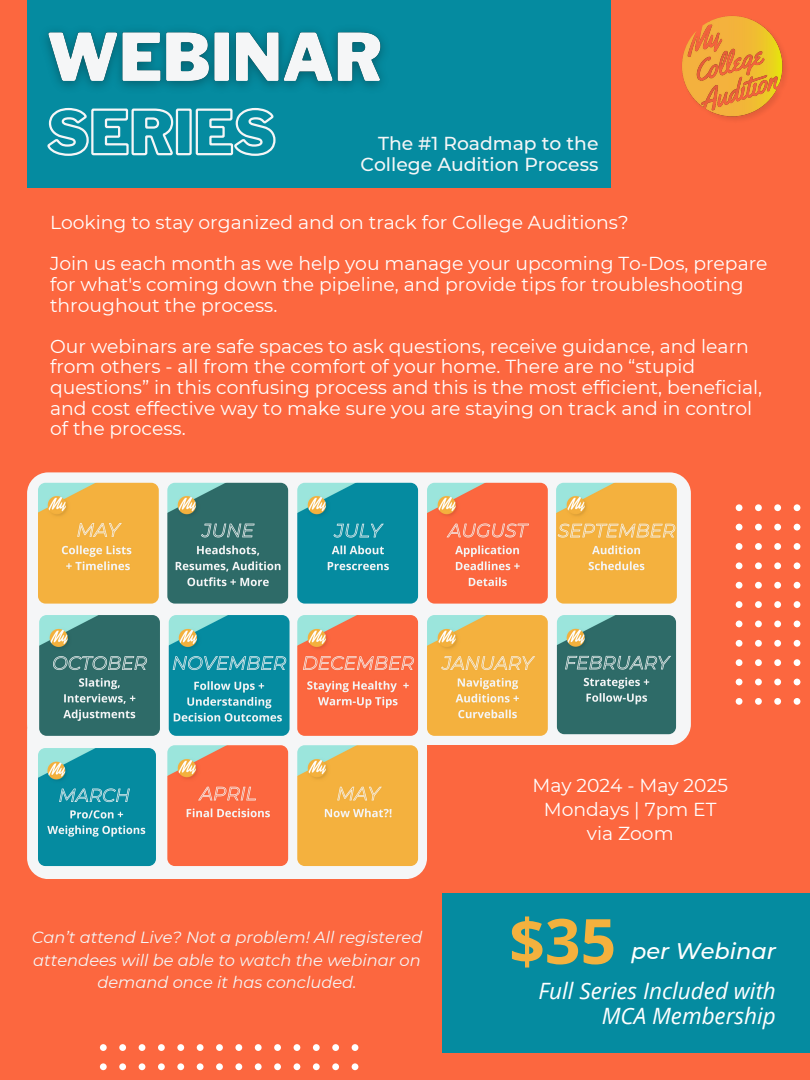
<style>
.page{position:relative;width:810px;height:1080px;background:#fc673f}
.page>*{position:absolute;margin:0;border:0;box-sizing:border-box;transform-origin:0 0}
.t1{font:700 62.5px "Open Sans";color:#f4b13e}
.t2{font:italic 22.5px/24.9px "Open Sans";color:#fff;text-align:right}
.t3{font:italic 500 22.5px "Montserrat";color:#fff}
.t4{font:18.75px/20.6px "Montserrat";color:#fff}
.t5{font:500 18.75px/20.6px "Montserrat";color:#f5f6f7;text-align:right}
.t6{font:italic 16.25px/22.5px "Montserrat";color:#f5f6f7;text-align:center}
</style>
<div class="page">
<div style="left:736px;top:698px;width:6px;height:7px;background:#fff;border-radius:50%"></div>
<svg style="left:736px;top:679px;width:6px;height:6px"></svg>
<div style="left:736px;top:659px;width:6px;height:7px;background:#fff;border-radius:50%"></div>
<div style="left:736px;top:640px;width:6px;height:7px;background:#fff;border-radius:50%"></div>
<div style="left:755px;top:698px;width:7px;height:7px;background:#fff;border-radius:50%"></div>
<div style="left:755px;top:679px;width:7px;height:6px;background:#fff;border-radius:50%"></div>
<div style="left:755px;top:659px;width:7px;height:7px;background:#fff;border-radius:50%"></div>
<div style="left:755px;top:640px;width:7px;height:7px;background:#fff;border-radius:50%"></div>
<div style="left:774px;top:698px;width:7px;height:7px;background:#fff;border-radius:50%"></div>
<div style="left:774px;top:679px;width:7px;height:6px;background:#fff;border-radius:50%"></div>
<div style="left:774px;top:659px;width:7px;height:7px;background:#fff;border-radius:50%"></div>
<div style="left:774px;top:640px;width:7px;height:7px;background:#fff;border-radius:50%"></div>
<div style="left:794px;top:698px;width:6px;height:7px;background:#fff;border-radius:50%"></div>
<svg style="left:794px;top:679px;width:6px;height:6px"></svg>
<div style="left:794px;top:659px;width:6px;height:7px;background:#fff;border-radius:50%"></div>
<div style="left:794px;top:640px;width:6px;height:7px;background:#fff;border-radius:50%"></div>
<svg style="left:736px;top:621px;width:6px;height:6px"></svg>
<div style="left:736px;top:601px;width:6px;height:7px;background:#fff;border-radius:50%"></div>
<div style="left:736px;top:582px;width:6px;height:7px;background:#fff;border-radius:50%"></div>
<div style="left:736px;top:562px;width:6px;height:7px;background:#fff;border-radius:50%"></div>
<div style="left:736px;top:543px;width:6px;height:7px;background:#fff;border-radius:50%"></div>
<div style="left:736px;top:524px;width:6px;height:7px;background:#fff;border-radius:50%"></div>
<div style="left:736px;top:504px;width:6px;height:7px;background:#fff;border-radius:50%"></div>
<div style="left:755px;top:621px;width:7px;height:6px;background:#fff;border-radius:50%"></div>
<div style="left:755px;top:601px;width:7px;height:7px;background:#fff;border-radius:50%"></div>
<div style="left:755px;top:582px;width:7px;height:7px;background:#fff;border-radius:50%"></div>
<div style="left:755px;top:562px;width:7px;height:7px;background:#fff;border-radius:50%"></div>
<div style="left:755px;top:543px;width:7px;height:7px;background:#fff;border-radius:50%"></div>
<div style="left:755px;top:524px;width:7px;height:7px;background:#fff;border-radius:50%"></div>
<div style="left:755px;top:504px;width:7px;height:7px;background:#fff;border-radius:50%"></div>
<div style="left:774px;top:621px;width:7px;height:6px;background:#fff;border-radius:50%"></div>
<div style="left:774px;top:601px;width:7px;height:7px;background:#fff;border-radius:50%"></div>
<div style="left:774px;top:582px;width:7px;height:7px;background:#fff;border-radius:50%"></div>
<div style="left:774px;top:562px;width:7px;height:7px;background:#fff;border-radius:50%"></div>
<div style="left:774px;top:543px;width:7px;height:7px;background:#fff;border-radius:50%"></div>
<div style="left:774px;top:524px;width:7px;height:7px;background:#fff;border-radius:50%"></div>
<div style="left:774px;top:504px;width:7px;height:7px;background:#fff;border-radius:50%"></div>
<svg style="left:794px;top:621px;width:6px;height:6px"></svg>
<div style="left:794px;top:601px;width:6px;height:7px;background:#fff;border-radius:50%"></div>
<div style="left:794px;top:582px;width:6px;height:7px;background:#fff;border-radius:50%"></div>
<div style="left:794px;top:562px;width:6px;height:7px;background:#fff;border-radius:50%"></div>
<div style="left:794px;top:543px;width:6px;height:7px;background:#fff;border-radius:50%"></div>
<div style="left:794px;top:524px;width:6px;height:7px;background:#fff;border-radius:50%"></div>
<div style="left:794px;top:504px;width:6px;height:7px;background:#fff;border-radius:50%"></div>
<div style="left:100px;top:1044px;width:7px;height:7px;background:#fff;border-radius:50%"></div>
<div style="left:119px;top:1044px;width:7px;height:7px;background:#fff;border-radius:50%"></div>
<div style="left:139px;top:1044px;width:6px;height:7px;background:#fff;border-radius:50%"></div>
<div style="left:158px;top:1044px;width:7px;height:7px;background:#fff;border-radius:50%"></div>
<div style="left:177px;top:1044px;width:7px;height:7px;background:#fff;border-radius:50%"></div>
<div style="left:197px;top:1044px;width:7px;height:7px;background:#fff;border-radius:50%"></div>
<div style="left:216px;top:1044px;width:7px;height:7px;background:#fff;border-radius:50%"></div>
<div style="left:100px;top:1063px;width:7px;height:7px;background:#fff;border-radius:50%"></div>
<div style="left:119px;top:1063px;width:7px;height:7px;background:#fff;border-radius:50%"></div>
<div style="left:139px;top:1063px;width:6px;height:7px;background:#fff;border-radius:50%"></div>
<div style="left:158px;top:1063px;width:7px;height:7px;background:#fff;border-radius:50%"></div>
<div style="left:177px;top:1063px;width:7px;height:7px;background:#fff;border-radius:50%"></div>
<div style="left:197px;top:1063px;width:7px;height:7px;background:#fff;border-radius:50%"></div>
<div style="left:216px;top:1063px;width:7px;height:7px;background:#fff;border-radius:50%"></div>
<div style="left:235px;top:1044px;width:7px;height:7px;background:#fff;border-radius:50%"></div>
<div style="left:255px;top:1044px;width:7px;height:7px;background:#fff;border-radius:50%"></div>
<div style="left:274px;top:1044px;width:7px;height:7px;background:#fff;border-radius:50%"></div>
<div style="left:294px;top:1044px;width:6px;height:7px;background:#fff;border-radius:50%"></div>
<div style="left:313px;top:1044px;width:7px;height:7px;background:#fff;border-radius:50%"></div>
<div style="left:332px;top:1044px;width:7px;height:7px;background:#fff;border-radius:50%"></div>
<div style="left:352px;top:1044px;width:6px;height:7px;background:#fff;border-radius:50%"></div>
<div style="left:235px;top:1063px;width:7px;height:7px;background:#fff;border-radius:50%"></div>
<div style="left:255px;top:1063px;width:7px;height:7px;background:#fff;border-radius:50%"></div>
<div style="left:274px;top:1063px;width:7px;height:7px;background:#fff;border-radius:50%"></div>
<div style="left:294px;top:1063px;width:6px;height:7px;background:#fff;border-radius:50%"></div>
<div style="left:313px;top:1063px;width:7px;height:7px;background:#fff;border-radius:50%"></div>
<div style="left:332px;top:1063px;width:7px;height:7px;background:#fff;border-radius:50%"></div>
<div style="left:352px;top:1063px;width:6px;height:7px;background:#fff;border-radius:50%"></div>
<img style="left:682px;top:16px;width:104px;height:104px">
<div style="left:442px;top:893px;width:368px;height:159px;background:#058ba0"></div>
<div style="left:27px;top:472px;width:664px;height:273px;background:#f5f6f7;border-radius:21px"></div>
<img style="left:556px;top:483px;width:121px;height:121px;border-radius:8px">
<img style="left:38px;top:483px;width:121px;height:121px;border-radius:8px">
<div style="left:27px;top:710px;width:400px;height:169px;background:#f5f6f7;border-radius:21px"></div>
<img style="left:39px;top:615px;width:121px;height:121px;border-radius:8px">
<img style="left:557px;top:615px;width:119px;height:119px;border-radius:7px">
<img style="left:297px;top:483px;width:121px;height:121px;border-radius:8px">
<img style="left:297px;top:745px;width:121px;height:121px;border-radius:8px">
<img style="left:427px;top:483px;width:121px;height:121px;border-radius:8px">
<img style="left:297px;top:615px;width:121px;height:121px;border-radius:8px">
<img style="left:427px;top:615px;width:121px;height:121px;border-radius:8px">
<img style="left:169px;top:615px;width:121px;height:121px;border-radius:8px">
<img style="left:38px;top:748px;width:118px;height:118px;border-radius:7px">
<img style="left:167px;top:745px;width:121px;height:121px;border-radius:8px">
<img style="left:167px;top:483px;width:121px;height:121px;border-radius:8px">
<div style="left:27px;top:0;width:584px;height:188px;background:#058ba0"></div>
<img style="left:46px;top:30px;width:338px;height:58px">
<svg style="left:47px;top:107px;width:229px;height:49px"></svg>
<p class="t5" style="left:361px;top:133px;width:240px">The #1 Roadmap to the<br>College Audition Process</p>
<p class="t4" style="left:50px;top:212px;width:580px">Looking to stay organized and on track for College Auditions?</p>
<p class="t4" style="left:50px;top:253px;width:719px">Join us each month as we help you manage your upcoming To-Dos, prepare for what's coming down the pipeline, and provide tips for troubleshooting throughout the process.</p>
<p class="t4" style="left:50px;top:336px;width:714px">Our webinars are safe spaces to ask questions, receive guidance, and learn from others - all from the comfort of your home. There are no “stupid questions” in this confusing process and this is the most efficient, beneficial, and cost effective way to make sure you are staying on track and in control of the process.</p>
<h6 class="t6" style="left:32px;top:926px;width:392px">Can’t attend Live? Not a problem! All registered attendees will be able to watch the webinar on demand once it has concluded.</h6>
<h2 class="t4" style="left:533px;top:774px;width:197px;line-height:23.9px;text-align:center">May 2024 - May 2025<br>Mondays | 7pm ET via Zoom</h2>
<p class="t1" style="left:509px;top:897px;width:108px">$35</p>
<h3 class="t3" style="left:631px;top:938px;width:146px">per Webinar</h3>
<p class="t2" style="left:539px;top:978px;width:239px">Full Series Included with<br>MCA Membership</p>
</div>
